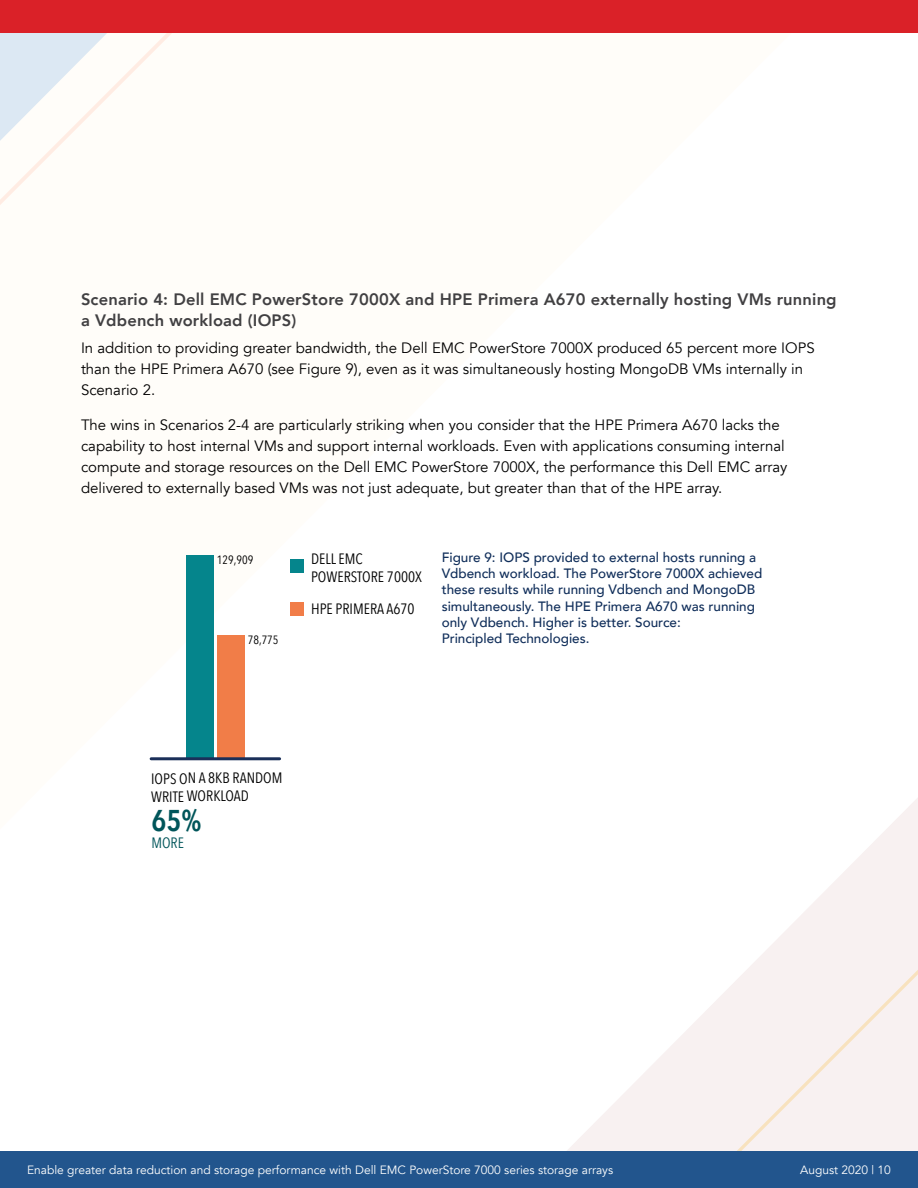
<style>
.page{position:relative;width:918px;height:1188px;background:#fff}
.page>*{position:absolute;margin:0;border:0;box-sizing:border-box;transform-origin:0 0}
.t1{font:600 30px "Avenir Next Condensed";color:#00555a}
.t2{font:800 16.5px/21px "Avenir";letter-spacing:.01em;color:#414042}
.t3{font:15px/21px "Avenir";color:#000}
.t4{font:15px/18px "Avenir Next Condensed";color:#000}
.t5{font:15px "Avenir Next Condensed";color:#00555a}
.t6{font:500 13.5px/16.2px "Avenir";color:#102e5a}
.t7{font:12px "Avenir";color:#fff}
.t8{font:12px "Avenir Next Condensed";color:#000}
</style>
<div class="page">
<svg style="left:567px;top:798px;width:351px;height:353px"></svg>
<svg style="left:0;top:32px;width:360px;height:173px"></svg>
<div style="left:729px;top:955px;width:189px;height:196px;background:#f8f1f1"></div>
<svg style="left:0;top:32px;width:140px;height:109px"></svg>
<div style="left:217px;top:635px;width:28px;height:124px;background:#f17d48"></div>
<div style="left:186px;top:555px;width:28px;height:204px;background:#05858c"></div>
<hr style="left:151px;top:757px;width:129px;height:3px;background:#1a2f59">
<div style="left:290px;top:559px;width:14px;height:14px;background:#05858c"></div>
<div style="left:290px;top:602px;width:14px;height:14px;background:#f17d48"></div>
<div style="left:0;top:1151px;width:918px;height:37px;background:#22558d"></div>
<div style="left:0;top:0;width:918px;height:32px;background:#da2128"></div>
<p class="t2" style="left:81px;top:289px;width:757px">Scenario 4: Dell EMC PowerStore 7000X and HPE Primera A670 externally hosting VMs running a Vdbench workload (IOPS)</p>
<p class="t3" style="left:81px;top:338px;width:735px">In addition to providing greater bandwidth, the Dell EMC PowerStore 7000X produced 65 percent more IOPS than the HPE Primera A670 (see Figure 9), even as it was simultaneously hosting MongoDB VMs internally in<br>Scenario 2.</p>
<p class="t3" style="left:81px;top:415px;width:708px">The wins in Scenarios 2-4 are particularly striking when you consider that the HPE Primera A670 lacks the capability to host internal VMs and support internal workloads. Even with applications consuming internal compute and storage resources on the Dell EMC PowerStore 7000X, the performance this Dell EMC array delivered to externally based VMs was not just adequate, but greater than that of the HPE array.</p>
<p class="t8" style="left:217px;top:549px;width:38px">129,909</p>
<p class="t8" style="left:248px;top:630px;width:32px">78,775</p>
<p class="t4" style="left:311px;top:549px;width:112px">DELL EMC<br>POWERSTORE 7000X</p>
<p class="t4" style="left:311px;top:599px;width:105px">HPE PRIMERA A670</p>
<p class="t6" style="left:442px;top:549px;width:322px">Figure 9: IOPS provided to external hosts running a Vdbench workload. The PowerStore 7000X achieved these results while running Vdbench and MongoDB simultaneously. The HPE Primera A670 was running only Vdbench. Higher is better. Source:<br>Principled Technologies.</p>
<p class="t4" style="left:151px;top:768px;width:133px">IOPS ON A 8KB RANDOM<br>WRITE WORKLOAD</p>
<h1 class="t1" style="left:151px;top:795px;width:51px">65%</h1>
<p class="t5" style="left:151px;top:829px;width:34px">MORE</p>
<p class="t7" style="left:27px;top:1163px;width:588px">Enable greater data reduction and storage performance with Dell EMC PowerStore 7000 series storage arrays</p>
<p class="t7" style="left:800px;top:1163px;width:92px">August 2020 | 10</p>
</div>
